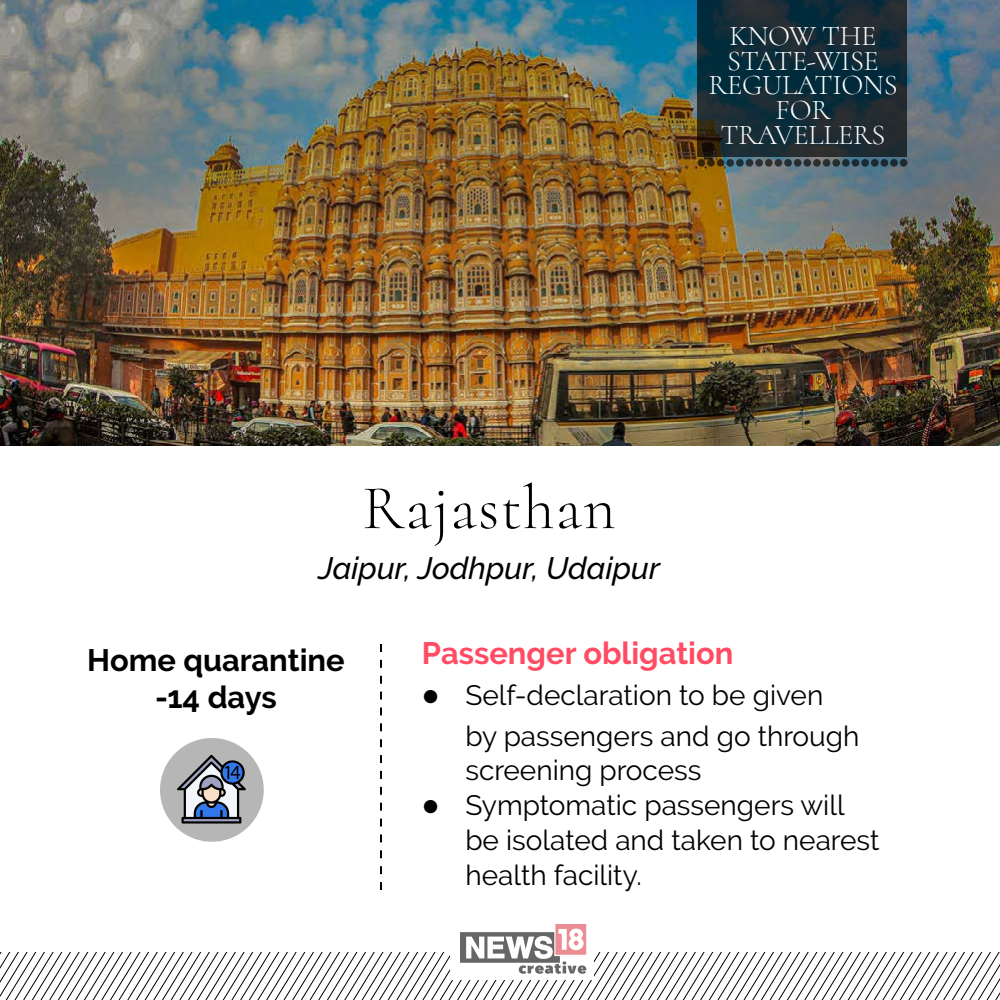
<style>
.page{position:relative;width:1000px;height:1000px;background:#fff}
.page>*{position:absolute;margin:0;border:0;box-sizing:border-box;transform-origin:0 0}
.t1{font:300 62.9px "Cormorant";letter-spacing:.02em;color:#000}
.t2{font:italic 500 30.9px "Raleway";color:#000}
.t3{font:700 30.9px/37.1px "Raleway";color:#000;text-align:center}
.t4{font:700 30.9px "Raleway";color:#ff4c64}
.t5{font:300 28.6px/24.8px "Cormorant";letter-spacing:-.01em;color:#fff;text-align:center}
.t6{font:28px/34.8px "Raleway";color:#000}
</style>
<div class="page">
<svg style="left:0;top:952px;width:1000px;height:48px"></svg>
<img style="left:0;top:0;width:1000px;height:446px">
<svg style="left:698px;top:0;width:210px;height:157px;background:#142b35"></svg>
<div style="left:698px;top:159px;width:7px;height:8px;background:#372504;border-radius:50%"></div>
<svg style="left:707px;top:159px;width:8px;height:8px"></svg>
<svg style="left:717px;top:159px;width:7px;height:8px"></svg>
<svg style="left:726px;top:159px;width:8px;height:8px"></svg>
<svg style="left:736px;top:159px;width:8px;height:8px"></svg>
<div style="left:746px;top:159px;width:7px;height:8px;background:#272f33;border-radius:50%"></div>
<svg style="left:755px;top:159px;width:8px;height:8px"></svg>
<svg style="left:765px;top:159px;width:8px;height:8px"></svg>
<div style="left:775px;top:159px;width:7px;height:8px;background:#2d3030;border-radius:50%"></div>
<svg style="left:784px;top:159px;width:8px;height:8px"></svg>
<svg style="left:794px;top:159px;width:8px;height:8px"></svg>
<div style="left:803px;top:159px;width:8px;height:8px;background:#282e31;border-radius:50%"></div>
<svg style="left:813px;top:159px;width:8px;height:8px"></svg>
<div style="left:823px;top:159px;width:7px;height:8px;background:#292e2f;border-radius:50%"></div>
<svg style="left:832px;top:159px;width:8px;height:8px"></svg>
<svg style="left:842px;top:159px;width:8px;height:8px"></svg>
<div style="left:852px;top:159px;width:7px;height:8px;background:#1d2a31;border-radius:50%"></div>
<svg style="left:861px;top:159px;width:8px;height:8px"></svg>
<svg style="left:871px;top:159px;width:8px;height:8px"></svg>
<div style="left:881px;top:159px;width:7px;height:8px;background:#1a2a31;border-radius:50%"></div>
<div style="left:890px;top:159px;width:8px;height:8px;background:#1b2932;border-radius:50%"></div>
<div style="left:900px;top:159px;width:7px;height:8px;background:#1f2930;border-radius:50%"></div>
<svg style="left:380px;top:644px;width:2px;height:246px"></svg>
<div style="left:160px;top:738px;width:104px;height:104px;background:#b6b6b6;border-radius:50%"></div>
<svg style="left:177px;top:755px;width:69px;height:69px"></svg>
<div style="left:450px;top:926px;width:144px;height:54px;background:#fff"></div>
<svg style="left:460px;top:924px;width:126px;height:50px"></svg>
<p class="t5" style="left:708px;top:23px;width:191px">KNOW THE<br>STATE-WISE<br>REGULATIONS<br>FOR<br>TRAVELLERS</p>
<h1 class="t1" style="left:362px;top:470px;width:255px">Rajasthan</h1>
<p class="t2" style="left:319px;top:550px;width:343px">Jaipur, Jodhpur, Udaipur</p>
<p class="t3" style="left:87px;top:642px;width:259px">Home quarantine -14 days</p>
<p class="t4" style="left:422px;top:635px;width:313px">Passenger obligation</p>
<p class="t6" style="left:465px;top:674px;width:396px;line-height:40.8px;text-indent:-43px">● Self-declaration to be given by passengers and go through</p>
<p class="t6" style="left:465px;top:753px;width:238px">screening process</p>
<p class="t6" style="left:465px;top:788px;width:416px;text-indent:-43px">● Symptomatic passengers will be isolated and taken to nearest health facility.</p>
</div>
